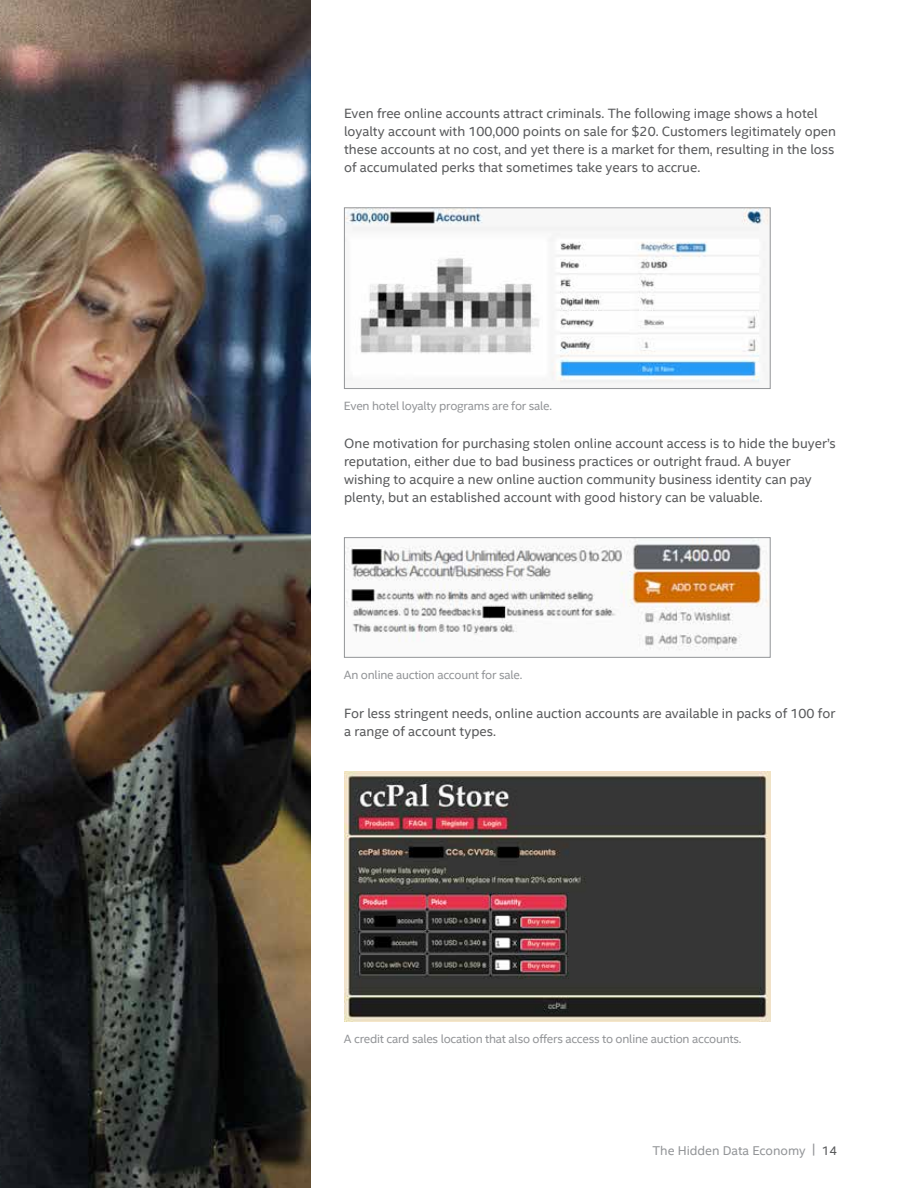
<style>
.page{position:relative;width:918px;height:1188px;background:#fff}
.page>*{position:absolute;margin:0;border:0;box-sizing:border-box;transform-origin:0 0}
.t1{font:13.5px/18px "Intel Clear";color:#58595b}
.t2{font:12.75px "Intel Clear";color:#939598}
.t3{font:12px "Intel Clear";letter-spacing:-.02em;color:#939598}
.s1{color:#58595b}
</style>
<div class="page">
<img style="left:346px;top:210px;width:422px;height:173px">
<div style="left:344px;top:208px;width:426px;height:181px;border:1px solid #939598"></div>
<img style="left:346px;top:539px;width:422px;height:111px">
<div style="left:344px;top:537px;width:426px;height:121px;border:1px solid #939598"></div>
<img style="left:0;top:0;width:310px;height:1188px">
<img style="left:344px;top:771px;width:426px;height:251px">
<p class="t1" style="left:344px;top:105px;width:493px">Even free online accounts attract criminals. The following image shows a hotel loyalty account with 100,000 points on sale for $20. Customers legitimately open these accounts at no cost, and yet there is a market for them, resulting in the loss of accumulated perks that sometimes take years to accrue.</p>
<p class="t3" style="left:344px;top:399px;width:210px">Even hotel loyalty programs are for sale.</p>
<p class="t1" style="left:344px;top:434px;width:493px">One motivation for purchasing stolen online account access is to hide the buyer’s reputation, either due to bad business practices or outright fraud. A buyer wishing to acquire a new online auction community business identity can pay plenty, but an established account with good history can be valuable.</p>
<p class="t3" style="left:344px;top:667px;width:180px">An online auction account for sale.</p>
<p class="t1" style="left:344px;top:705px;width:493px">For less stringent needs, online auction accounts are available in packs of 100 for a range of account types.</p>
<p class="t3" style="left:344px;top:1032px;width:399px">A credit card sales location that also offers access to online auction accounts.</p>
<p class="t2" style="left:652px;top:1143px;width:186px">The Hidden Data Economy | <span class="s1">14</span></p>
</div>
